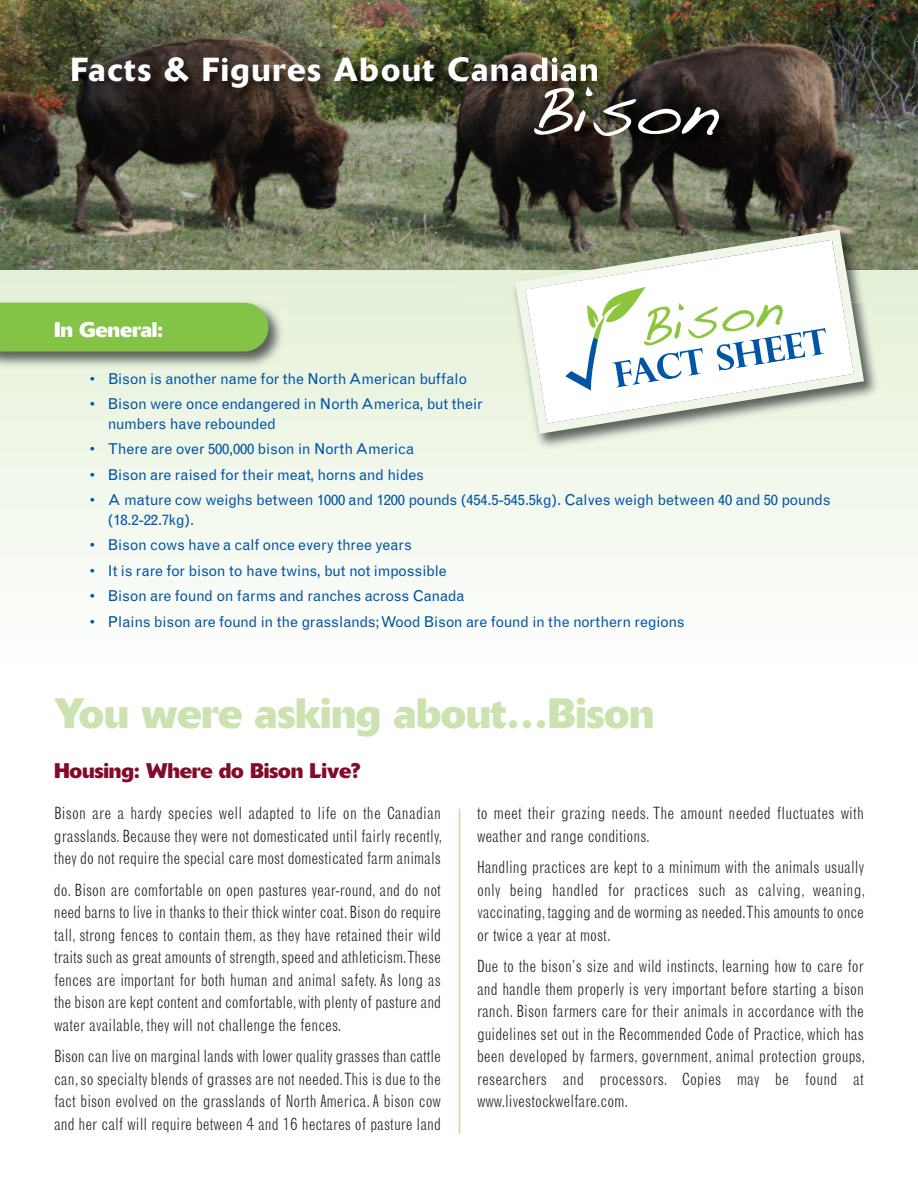
<style>
.page{position:relative;width:918px;height:1188px;background:#fff}
.page>*{position:absolute;margin:0;border:0;box-sizing:border-box;transform-origin:0 0}
.t1{font:72px "Handwriting Dakota";color:#fff}
.t2{font:55.35px "Handwriting Dakota";color:#8bc63e}
.t3{font:700 42px "Delta";letter-spacing:-.01em;color:#cce3b1}
.t4{font:500 33px "Delta";letter-spacing:.05em;color:#fff}
.t5{font:700 21px "Delta";letter-spacing:-.01em;color:#840a2b}
.t6{font:700 21px "Delta";letter-spacing:-.01em;color:#fff}
.t7{font:300 condensed 16.5px/22.5px "Grotesque";color:#231f20;text-align:justify}
.t8{font:15px/19.5px "Grotesque";letter-spacing:-.01em;color:#0155a5}
</style>
<div class="page">
<div style="left:0;top:262px;width:918px;height:404px;background:linear-gradient(to bottom,#e3f0d5,#fefefe)"></div>
<img style="left:0;top:0;width:918px;height:270px">
<img style="left:61px;top:47px;width:399px;height:95px">
<hr style="left:459px;top:809px;width:1px;height:325px;background:#bfdd9f">
<div style="left:870px;top:270px;width:48px;height:33px;background:#e6f1d9"></div>
<div style="left:460px;top:270px;width:46px;height:33px;background:#e6f1d9"></div>
<img style="left:460px;top:42px;width:458px;height:228px">
<img style="left:0;top:296px;width:288px;height:75px">
<div style="left:0;top:303px;width:268px;height:49px;background:#83c447"></div>
<img style="left:510px;top:303px;width:376px;height:152px">
<img style="left:553px;top:221px;width:312px;height:3px">
<svg style="left:510px;top:224px;width:359px;height:215px"></svg>
<h3 class="t4" style="left:70px;top:58px;width:529px">Facts &amp; Figures About Canadian</h3>
<h1 class="t1" style="left:528px;top:58px;width:191px">Bison</h1>
<h2 class="t2" style="left:632px;top:295px;width:147px;rotate:-9deg">Bison</h2>
<p class="t6" style="left:54px;top:322px;width:111px">In General:</p>
<p class="t8" style="left:90px;top:370px;width:379px">• Bison is another name for the NorthAmerican buffalo</p>
<p class="t8" style="left:108px;top:395px;width:377px;text-indent:-18px">• Bison were once endangered in NorthAmerica, but their numbers have rebounded</p>
<p class="t8" style="left:90px;top:440px;width:326px">• There are over 500,000 bison in NorthAmerica</p>
<p class="t8" style="left:90px;top:466px;width:336px">• Bison are raised for their meat, horns and hides</p>
<p class="t8" style="left:108px;top:491px;width:724px;text-indent:-18px">• A mature cow weighs between 1000 and 1200 pounds (454.5-545.5kg). Calves weigh between 40 and 50 pounds (18.2-22.7kg).</p>
<p class="t8" style="left:90px;top:536px;width:324px">• Bison cows have a calf once every three years</p>
<p class="t8" style="left:90px;top:562px;width:358px">• It is rare for bison to have twins, but not impossible</p>
<p class="t8" style="left:90px;top:587px;width:376px">• Bison are found on farms and ranches across Canada</p>
<p class="t8" style="left:90px;top:613px;width:596px">• Plains bison are found in the grasslands;Wood Bison are found in the northern regions</p>
<h3 class="t3" style="left:54px;top:698px;width:602px">You were asking about…Bison</h3>
<p class="t5" style="left:54px;top:763px;width:308px">Housing: Where do Bison Live?</p>
<p class="t7" style="left:54px;top:803px;width:390px">Bison are a hardy species well adapted to life on the Canadian grasslands. Because they were not domesticated until fairly recently, they do not require the special care most domesticated farm animals</p>
<p class="t7" style="left:54px;top:879px;width:389px">do. Bison are comfortable on open pastures year-round, and do not need barns to live in thanks to their thick winter coat.Bison do require tall, strong fences to contain them, as they have retained their wild traits such as great amounts of strength,speed and athleticism.These fences are important for both human and animal safety. As long as the bison are kept content and comfortable,with plenty of pasture and water available, they will not challenge the fences.</p>
<p class="t7" style="left:54px;top:1046px;width:389px">Bison can live on marginal lands with lower quality grasses than cattle can,so specialty blends of grasses are not needed.This is due to the fact bison evolved on the grasslands of North America. A bison cow and her calf will require between 4 and 16 hectares of pasture land</p>
<p class="t7" style="left:477px;top:803px;width:389px">to meet their grazing needs. The amount needed fluctuates with weather and range conditions.</p>
<p class="t7" style="left:477px;top:857px;width:390px">Handling practices are kept to a minimum with the animals usually only being handled for practices such as calving, weaning, vaccinating,tagging and de worming as needed.This amounts to once or twice a year at most.</p>
<p class="t7" style="left:477px;top:956px;width:390px">Due to the bison’s size and wild instincts, learning how to care for and handle them properly is very important before starting a bison ranch. Bison farmers care for their animals in accordance with the guidelines set out in the Recommended Code of Practice, which has been developed by farmers, government, animal protection groups, researchers and processors. Copies may be found at www.livestockwelfare.com.</p>
</div>
